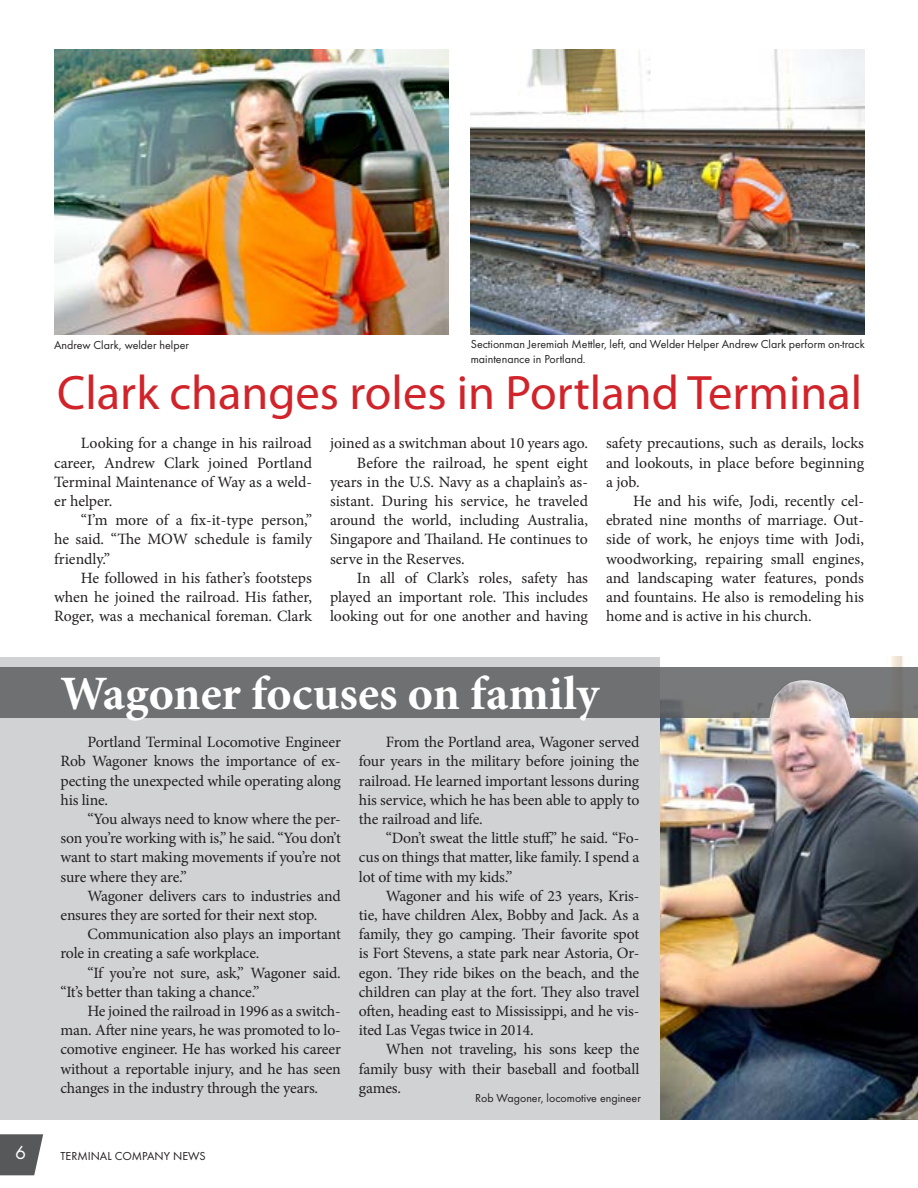
<style>
.page{position:relative;width:918px;height:1188px;background:#fff}
.page>*{position:absolute;margin:0;border:0;box-sizing:border-box;transform-origin:0 0}
.t1{font:48.6px "Myriad Pro";color:#d1232a}
.t2{font:700 48px "Minion Pro";color:#fff}
.t3{font:19.5px "Function";color:#fff}
.t4{font:15.75px/19.2px "Minion Pro";letter-spacing:-.01em;color:#231f20;text-align:justify}
.t5{font:12px/15px "Function";color:#231f20}
</style>
<div class="page">
<svg style="left:0;top:1134px;width:43px;height:41px;background:#68696b"></svg>
<div style="left:0;top:657px;width:864px;height:462px;background:#d1d2d4"></div>
<img style="left:660px;top:657px;width:258px;height:462px">
<div style="left:0;top:668px;width:918px;height:50px;background:#6f7072"></div>
<img style="left:769px;top:680px;width:91px;height:77px">
<img style="left:54px;top:50px;width:394px;height:284px">
<img style="left:471px;top:50px;width:394px;height:284px">
<p class="t5" style="left:54px;top:338px;width:137px">Andrew Clark, welder helper</p>
<p class="t5" style="left:471px;top:336px;width:396px">Sectionman Jeremiah Mettler, left, and Welder Helper Andrew Clark perform on-track maintenance in Portland.</p>
<h1 class="t1" style="left:57px;top:363px;width:806px">Clark changes roles in Portland Terminal</h1>
<p class="t4" style="left:54px;top:434px;width:259px;text-indent:27px">Looking for a change in his railroad career, Andrew Clark joined Portland Terminal Maintenance of Way as a weld&shy;er helper.</p>
<p class="t4" style="left:54px;top:511px;width:260px;text-indent:27px">“I’m more of a fix-it-type person,” he said. “The MOW schedule is family friendly.”</p>
<p class="t4" style="left:54px;top:568px;width:259px;text-indent:27px">He followed in his father’s footsteps when he joined the railroad. His father, Roger, was a mechanical foreman. Clark</p>
<p class="t4" style="left:330px;top:434px;width:259px">joined as a switchman about 10 years ago.</p>
<p class="t4" style="left:357px;top:453px;width:233px">Before the railroad, he spent eight</p>
<p class="t4" style="left:330px;top:472px;width:259px">years in the U.S. Navy as a chaplain’s as-</p>
<p class="t4" style="left:330px;top:491px;width:260px">sistant. During his service, he traveled</p>
<p class="t4" style="left:330px;top:511px;width:259px">around the world, including Australia,</p>
<p class="t4" style="left:330px;top:530px;width:259px">Singapore and Thailand. He continues to</p>
<p class="t4" style="left:330px;top:549px;width:136px">serve in the Reserves.</p>
<p class="t4" style="left:357px;top:568px;width:233px">In all of Clark’s roles, safety has</p>
<p class="t4" style="left:330px;top:587px;width:260px">played an important role. This includes</p>
<p class="t4" style="left:330px;top:607px;width:259px">looking out for one another and having</p>
<p class="t4" style="left:606px;top:434px;width:260px">safety precautions, such as derails, locks and lookouts, in place before beginning a job.</p>
<p class="t4" style="left:606px;top:491px;width:260px;text-indent:27px">He and his wife, Jodi, recently cel&shy;ebrated nine months of marriage. Out&shy;side of work, he enjoys time with Jodi, woodworking, repairing small engines, and landscaping water features, ponds and fountains. He also is remodeling his home and is active in his church.</p>
<h2 class="t2" style="left:60px;top:660px;width:540px">Wagoner focuses on family</h2>
<p class="t4" style="left:60px;top:733px;width:282px;text-indent:27px">Portland Terminal Locomotive Engineer Rob Wagoner knows the importance of ex&shy;pecting the unexpected while operating along his line.</p>
<p class="t4" style="left:60px;top:809px;width:282px;text-indent:27px">“You always need to know where the per&shy;son you’re working with is,” he said. “You don’t want to start making movements if you’re not sure where they are.”</p>
<p class="t4" style="left:60px;top:886px;width:282px;text-indent:27px">Wagoner delivers cars to industries and ensures they are sorted for their next stop.</p>
<p class="t4" style="left:60px;top:925px;width:282px;text-indent:27px">Communication also plays an important role in creating a safe workplace.</p>
<p class="t4" style="left:60px;top:963px;width:282px;text-indent:27px">“If you’re not sure, ask,” Wagoner said. “It’s better than taking a chance.”</p>
<p class="t4" style="left:60px;top:1001px;width:282px;text-indent:27px">He joined the railroad in 1996 as a switch&shy;man. After nine years, he was promoted to lo&shy;comotive engineer. He has worked his career without a reportable injury, and he has seen changes in the industry through the years.</p>
<p class="t3" style="left:15px;top:1142px;width:13px">6</p>
<p class="t5" style="left:60px;top:1149px;width:147px">TERMINAL COMPANY NEWS</p>
<p class="t4" style="left:359px;top:733px;width:282px;text-indent:27px">From the Portland area, Wagoner served four years in the military before joining the railroad. He learned important lessons during his service, which he has been able to apply to the railroad and life.</p>
<p class="t4" style="left:359px;top:829px;width:282px;text-indent:27px">“Don’t sweat the little stuff,” he said. “Fo&shy;cus on things that matter, like family. I spend a lot of time with my kids.”</p>
<p class="t4" style="left:359px;top:886px;width:282px;text-indent:27px">Wagoner and his wife of 23 years, Kris&shy;tie, have children Alex, Bobby and Jack. As a family, they go camping. Their favorite spot is Fort Stevens, a state park near Astoria, Or&shy;egon. They ride bikes on the beach, and the children can play at the fort. They also travel often, heading east to Mississippi, and he vis&shy;ited Las Vegas twice in 2014.</p>
<p class="t4" style="left:359px;top:1040px;width:282px;text-indent:27px">When not traveling, his sons keep the family busy with their baseball and football games.</p>
<p class="t5" style="left:475px;top:1091px;width:167px">Rob Wagoner, locomotive engineer</p>
</div>
